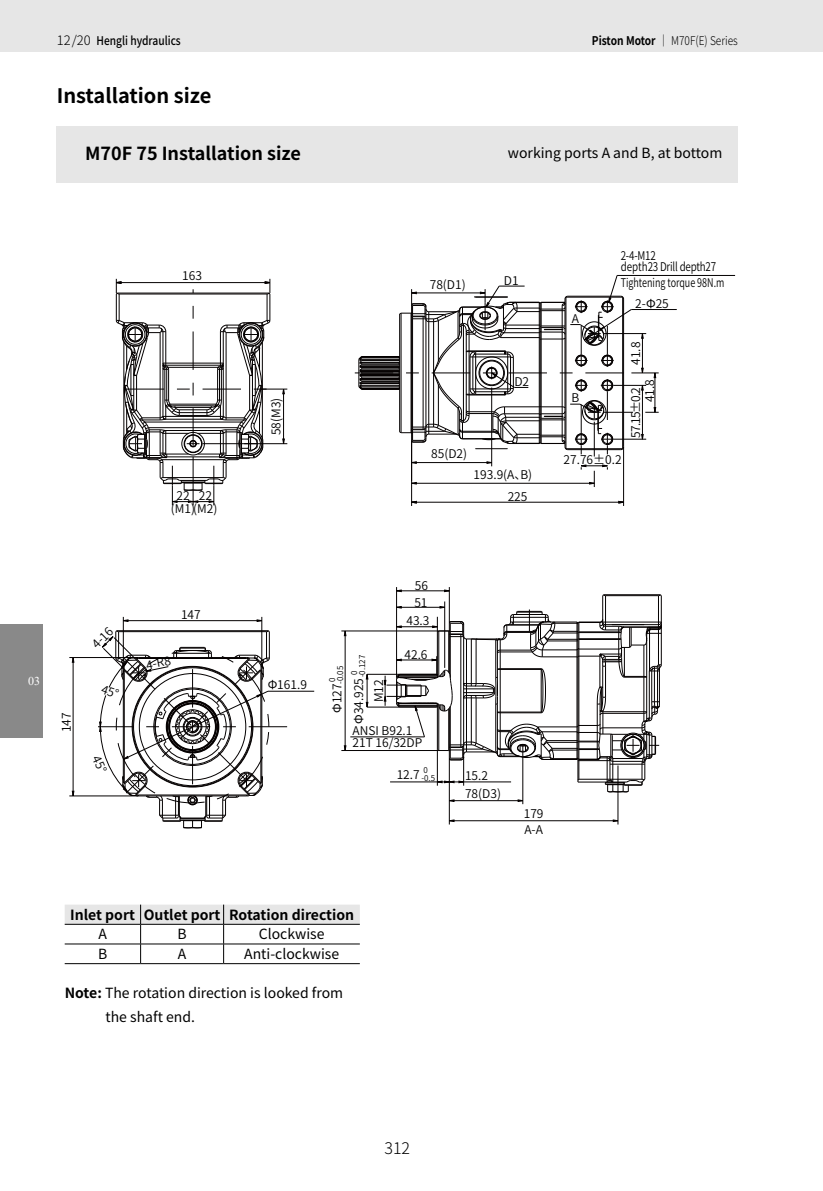
<style>
.page{position:relative;width:823px;height:1191px;background:#fff}
.page>*{position:absolute;margin:0;border:0;box-sizing:border-box;transform-origin:0 0}
.t1{font:700 20px "Noto Sans Hans";color:#000}
.t2{font:700 18px "Noto Sans Hans";color:#000}
.t3{font:300 16px "Noto Sans Hans";color:#000}
.t4{font:14px/24px "Noto Sans Hans";color:#000}
.t5{font:700 14px "Noto Sans Hans";color:#000}
.t6{font:600 12px/13px "Noto Sans Hans";color:#000}
.t7{font:600 12px/11.4px "Noto Sans Hans";letter-spacing:-.02em;color:#000;scale:.82 1}
.t8{font:300 12px "Noto Sans Hans";color:#000;scale:.85 1}
.t9{font:500 12px "Noto Sans Hans";color:#000;scale:.85 1}
.t10{font:600 12px "Noto Sans Hans";color:#000;scale:.75 1}
.t11{font:12px "Times New Roman";color:#fff}
.t12{font:600 8px/8px "Noto Sans Hans";color:#000}
.s1{font-weight:300;font-size:13px}
.s2{font-weight:700}
.s3{font-weight:400}
</style>
<div class="page">
<div style="left:0;top:0;width:822px;height:51px;background:#e6e6e6"></div>
<div style="left:0;top:624px;width:43px;height:113px;background:#898989"></div>
<hr style="left:344px;top:631px;width:1px;height:119px;background:#040000">
<hr style="left:366px;top:674px;width:1px;height:33px;background:#040000">
<hr style="left:396px;top:587px;width:1px;height:90px;background:#040000">
<hr style="left:449px;top:820px;width:168px;height:1px;background:#040000">
<hr style="left:449px;top:800px;width:73px;height:1px;background:#040000">
<hr style="left:448px;top:759px;width:1px;height:65px;background:#040000">
<hr style="left:448px;top:587px;width:1px;height:35px;background:#040000">
<hr style="left:341px;top:750px;width:97px;height:1px;background:#040000">
<hr style="left:350px;top:736px;width:74px;height:1px;background:#040000">
<hr style="left:367px;top:706px;width:32px;height:1px;background:#040000">
<hr style="left:522px;top:751px;width:1px;height:53px;background:#040000">
<hr style="left:367px;top:674px;width:32px;height:1px;background:#040000">
<hr style="left:341px;top:630px;width:97px;height:1px;background:#040000">
<hr style="left:617px;top:793px;width:1px;height:31px;background:#040000">
<svg style="left:383px;top:589px;width:279px;height:204px"></svg>
<svg style="left:71px;top:658px;width:4px;height:5px"></svg>
<svg style="left:71px;top:790px;width:4px;height:7px"></svg>
<svg style="left:122px;top:619px;width:7px;height:3px"></svg>
<svg style="left:256px;top:619px;width:7px;height:3px"></svg>
<hr style="left:73px;top:657px;width:1px;height:139px;background:#040000">
<hr style="left:69px;top:795px;width:69px;height:1px;background:#040000">
<hr style="left:123px;top:617px;width:1px;height:55px;background:#040000">
<hr style="left:268px;top:691px;width:46px;height:1px;background:#040000">
<hr style="left:261px;top:617px;width:1px;height:55px;background:#040000">
<hr style="left:69px;top:657px;width:69px;height:1px;background:#040000">
<hr style="left:123px;top:620px;width:139px;height:1px;background:#040000">
<svg style="left:115px;top:279px;width:172px;height:226px"></svg>
<svg style="left:412px;top:500px;width:5px;height:4px"></svg>
<hr style="left:411px;top:441px;width:1px;height:65px;background:#040000">
<hr style="left:623px;top:447px;width:1px;height:59px;background:#040000">
<hr style="left:411px;top:502px;width:212px;height:1px;background:#040000">
<hr style="left:411px;top:483px;width:183px;height:1px;background:#040000">
<hr style="left:411px;top:462px;width:80px;height:1px;background:#040000">
<hr style="left:491px;top:387px;width:1px;height:79px;background:#040000">
<hr style="left:631px;top:309px;width:45px;height:1px;background:#040000">
<hr style="left:593px;top:422px;width:1px;height:34px;background:#040000">
<hr style="left:616px;top:275px;width:118px;height:1px;background:#040000">
<svg style="left:580px;top:464px;width:28px;height:23px"></svg>
<svg style="left:354px;top:275px;width:304px;height:179px"></svg>
<div style="left:57px;top:126px;width:680px;height:57px;background:#e6e6e6"></div>
<svg style="left:65px;top:904px;width:294px;height:59px"></svg>
<hr style="left:65px;top:963px;width:75px;height:1px;background:#000">
<hr style="left:140px;top:963px;width:83px;height:1px;background:#000">
<hr style="left:223px;top:963px;width:136px;height:1px;background:#000">
<svg style="left:92px;top:630px;width:195px;height:198px"></svg>
<p class="t9" style="left:57px;top:33px;width:147px"><span class="s1">12/20</span> Hengli hydraulics</p>
<p class="t8" style="left:591px;top:33px;width:173px"><span class="s2">Piston Motor</span> ｜ M70F(E) Series</p>
<h1 class="t1" style="left:57px;top:84px;width:156px">Installation size</h1>
<h2 class="t2" style="left:85px;top:143px;width:217px">M70F 75 Installation size</h2>
<p class="t4" style="left:507px;top:141px;width:216px">working ports A and B, at bottom</p>
<p class="t6" style="left:182px;top:269px;width:21px">163</p>
<p class="t6" style="left:171px;top:489px;width:26px;text-align:center">22 (M1)</p>
<p class="t6" style="left:193px;top:489px;width:26px;text-align:center">22 (M2)</p>
<p class="t11" style="left:28px;top:672px;width:13px">03</p>
<p class="t6" style="left:90px;top:641px;width:25px;rotate:-45deg">4-16</p>
<p class="t6" style="left:60px;top:732px;width:21px;rotate:-90deg">147</p>
<p class="t6" style="left:181px;top:608px;width:21px">147</p>
<p class="t6" style="left:145px;top:659px;width:26px;rotate:-11deg">4-R8</p>
<p class="t6" style="left:269px;top:435px;width:39px;rotate:-90deg">58(M3)</p>
<p class="t7" style="left:620px;top:250px;width:118px">2-4-M12<br>depth23 Drill depth27</p>
<p class="t6" style="left:503px;top:274px;width:16px">D1</p>
<p class="t6" style="left:429px;top:278px;width:37px">78(D1)</p>
<p class="t10" style="left:620px;top:276px;width:140px">Tightening torque 98N.m</p>
<p class="t6" style="left:514px;top:375px;width:16px">D2</p>
<p class="t6" style="left:431px;top:448px;width:37px">85(D2)</p>
<p class="t6" style="left:507px;top:464px;width:26px;line-height:22px;text-indent:-34px">193.9(A、B)<br>225</p>
<p class="t6" style="left:571px;top:313px;width:9px">A</p>
<p class="t6" style="left:571px;top:392px;width:9px">B</p>
<p class="t6" style="left:563px;top:453px;width:60px">27.76±0.2</p>
<p class="t6" style="left:635px;top:297px;width:35px">2-<span class="s3">Φ</span>25</p>
<p class="t6" style="left:629px;top:365px;width:25px;rotate:-90deg">41.8</p>
<p class="t6" style="left:628px;top:402px;width:25px;line-height:14px;text-indent:-35px;rotate:-90deg">57.15±0.2<br>41.8</p>
<p class="t6" style="left:267px;top:678px;width:41px"><span class="s3">Φ</span>161.9</p>
<p class="t6" style="left:414px;top:577px;width:15px;line-height:16.4px">56<br>51</p>
<p class="t6" style="left:406px;top:614px;width:25px">43.3</p>
<p class="t12" style="left:350px;top:677px;width:24px;rotate:-90deg">0 -0.127</p>
<p class="t12" style="left:328px;top:684px;width:20px;rotate:-90deg">0 -0.05</p>
<p class="t6" style="left:352px;top:724px;width:47px;rotate:-90deg"><span class="s3">Φ</span>34.925</p>
<p class="t6" style="left:330px;top:713px;width:31px;rotate:-90deg"><span class="s3">Φ</span>127</p>
<p class="t6" style="left:372px;top:702px;width:24px;rotate:-90deg">M12</p>
<p class="t6" style="left:404px;top:648px;width:25px">42.6</p>
<p class="t6" style="left:352px;top:725px;width:71px;line-height:12px">ANSI B92.1<br>21T 16/32DP</p>
<p class="t6" style="left:396px;top:768px;width:25px">12.7</p>
<p class="t12" style="left:421px;top:766px;width:15px">0 -0.5</p>
<p class="t6" style="left:465px;top:767px;width:37px;line-height:17.2px">15.2<br>78(D3)</p>
<p class="t6" style="left:523px;top:805px;width:21px;line-height:16.2px">179<br>A-A</p>
<p class="t5" style="left:70px;top:906px;width:285px">Inlet port Outlet port Rotation direction</p>
<p class="t4" style="left:98px;top:922px;width:10px">A</p>
<p class="t4" style="left:177px;top:922px;width:11px">B</p>
<p class="t4" style="left:259px;top:922px;width:67px">Clockwise</p>
<p class="t4" style="left:98px;top:942px;width:11px">B</p>
<p class="t4" style="left:178px;top:942px;width:10px">A</p>
<p class="t4" style="left:244px;top:942px;width:96px">Anti-clockwise</p>
<p class="t4" style="left:105px;top:981px;width:239px;text-indent:-41px"><span class="s2">Note:</span> The rotation direction is looked from the shaft end.</p>
<h3 class="t3" style="left:384px;top:1139px;width:27px">312</h3>
</div>
